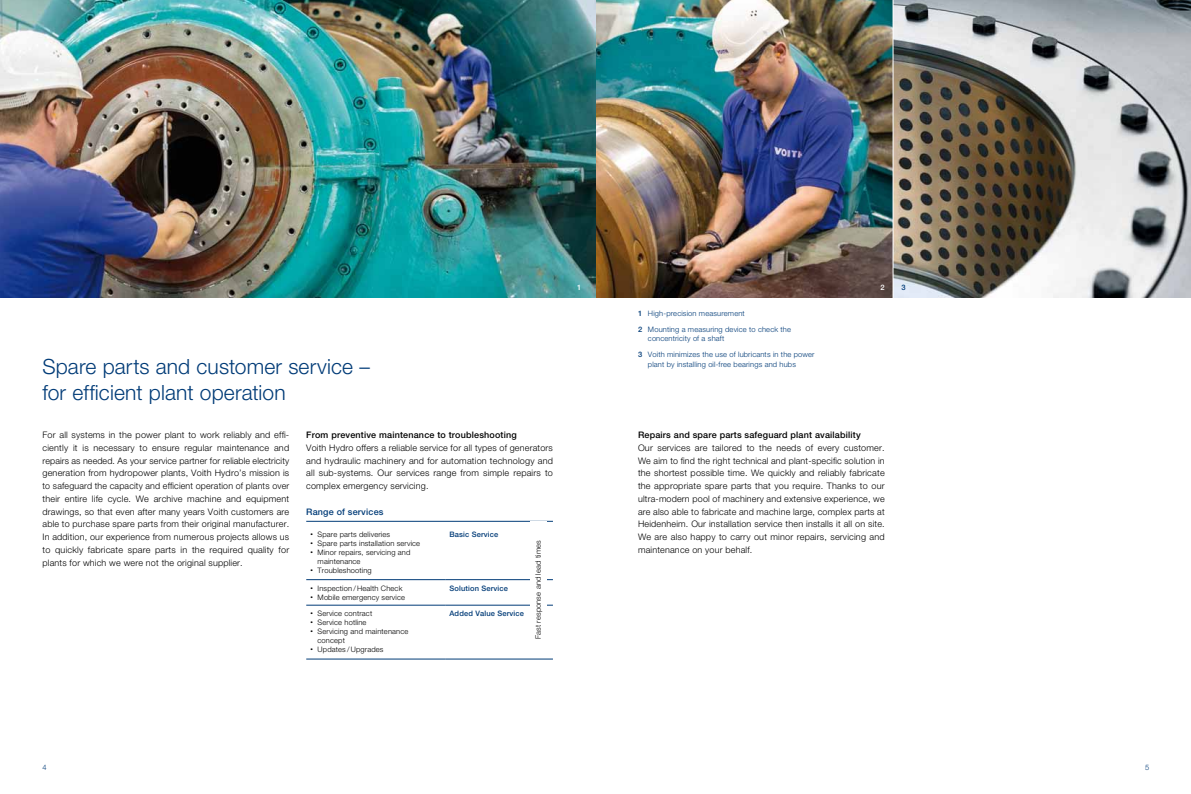
<style>
.page{position:relative;width:1191px;height:794px;background:#fff}
.page>*{position:absolute;margin:0;border:0;box-sizing:border-box;transform-origin:0 0}
.t1{font:300 21px/25.5px "Helvetica Neue LT Pro";letter-spacing:.005em;color:#003b77}
.t2{font:300 9px/12.8px "Helvetica Neue LT Pro";letter-spacing:.02em;color:#000;text-align:justify}
.t3{font:500 9px "Helvetica Neue LT Pro";letter-spacing:.02em;color:#000}
.t4{font:500 9px "Helvetica Neue LT Pro";letter-spacing:.02em;color:#003b77}
.t5{font:300 7.5px/9px "Helvetica Neue LT Pro";letter-spacing:.02em;color:#000}
.t6{font:300 7.5px/16px "Helvetica Neue LT Pro";letter-spacing:.02em;color:#003b77}
.t7{font:500 7.5px "Helvetica Neue LT Pro";letter-spacing:.02em;color:#003b77}
.t8{font:500 7.5px "Helvetica Neue LT Pro";color:#fff}
.s1{font-size:5px}
.s2{font-weight:500}
</style>
<div class="page">
<hr style="left:306px;top:579px;width:139px;height:1px;background:#003b77">
<hr style="left:445px;top:579px;width:108px;height:1px;background:#003b77">
<hr style="left:306px;top:605px;width:139px;height:1px;background:#003b77">
<hr style="left:445px;top:605px;width:108px;height:1px;background:#003b77">
<hr style="left:306px;top:659px;width:139px;height:1px;background:#003b77">
<hr style="left:445px;top:659px;width:108px;height:1px;background:#003b77">
<img style="left:0;top:0;width:1191px;height:298px">
<hr style="left:892px;top:0;width:1px;height:310px;background:#fff">
<hr style="left:306px;top:521px;width:247px;height:1px;background:#003b77">
<div style="left:530px;top:522px;width:16px;height:136px;background:#fff"></div>
<h1 class="t1" style="left:43px;top:354px;width:329px">Spare parts and customer service – for efficient plant operation</h1>
<p class="t2" style="left:43px;top:428px;width:248px">For all systems in the power plant to work reliably and effi&shy;ciently it is necessary to ensure regular maintenance and repairs as needed. As your service partner for reliable electricity generation from hydropower plants, Voith Hydro’s mission is to safeguard the capacity and efficient operation of plants over their entire life cycle. We archive machine and equipment drawings, so that even after many years Voith customers are able to purchase spare parts from their original manufacturer.<br>In addition, our experience from numerous projects allows us to quickly fabricate spare parts in the required quality for plants for which we were not the original supplier.</p>
<p class="t3" style="left:306px;top:429px;width:212px">From preventive maintenance to troubleshooting</p>
<p class="t2" style="left:306px;top:441px;width:248px">Voith Hydro offers a reliable service for all types of generators and hydraulic machinery and for automation technology and all sub-systems. Our services range from simple repairs to complex emergency servicing.</p>
<p class="t4" style="left:306px;top:506px;width:79px">Range of services</p>
<p class="t5" style="left:310px;top:529px;width:81px"><span class="s1">•</span> Spare parts deliveries</p>
<p class="t5" style="left:310px;top:538px;width:111px"><span class="s1">•</span> Spare parts installation service</p>
<p class="t5" style="left:317px;top:547px;width:94px;text-indent:-7px"><span class="s1">•</span> Minor repairs, servicing and maintenance</p>
<p class="t5" style="left:310px;top:565px;width:63px"><span class="s1">•</span> Troubleshooting</p>
<p class="t5" style="left:310px;top:583px;width:93px"><span class="s1">•</span> Inspection / Health Check</p>
<p class="t5" style="left:310px;top:592px;width:96px"><span class="s1">•</span> Mobile emergency service</p>
<p class="t5" style="left:310px;top:609px;width:63px"><span class="s1">•</span> Service contract</p>
<p class="t5" style="left:310px;top:618px;width:58px"><span class="s1">•</span> Service hotline</p>
<p class="t5" style="left:317px;top:627px;width:92px;text-indent:-7px"><span class="s1">•</span> Servicing and maintenance concept</p>
<p class="t5" style="left:310px;top:645px;width:75px"><span class="s1">•</span> Updates /Upgrades</p>
<p class="t7" style="left:449px;top:529px;width:50px">Basic Service</p>
<p class="t7" style="left:449px;top:583px;width:60px">Solution Service</p>
<p class="t7" style="left:449px;top:609px;width:76px">Added Value Service</p>
<p class="t5" style="left:533px;top:639px;width:101px;rotate:-90deg">Fast response and lead times</p>
<p class="t8" style="left:577px;top:283px;width:6px">1</p>
<p class="t8" style="left:880px;top:283px;width:6px">2</p>
<p class="t7" style="left:901px;top:283px;width:6px">3</p>
<p class="t6" style="left:638px;top:305px;width:154px"><span class="s2">1</span> High-precision measurement<br><span class="s2">2</span> Mounting a measuring device to check the</p>
<p class="t6" style="left:638px;top:330px;width:178px;text-indent:10px">concentricity of a shaft<br><span class="s2">3</span> Voith minimizes the use of lubricants in the power</p>
<p class="t6" style="left:648px;top:356px;width:150px">plant by installing oil-free bearings and hubs</p>
<p class="t3" style="left:638px;top:429px;width:224px">Repairs and spare parts safeguard plant availability</p>
<p class="t2" style="left:638px;top:441px;width:248px">Our services are tailored to the needs of every customer.<br>We aim to find the right technical and plant-specific solution in the shortest possible time. We quickly and reliably fabricate the appropriate spare parts that you require. Thanks to our ultra-modern pool of machinery and extensive experience, we are also able to fabricate and machine large, complex parts at Heidenheim. Our installation service then installs it all on site.<br>We are also happy to carry out minor repairs, servicing and maintenance on your behalf.</p>
<p class="t6" style="left:43px;top:759px;width:6px">4</p>
<p class="t6" style="left:1145px;top:759px;width:6px">5</p>
</div>
